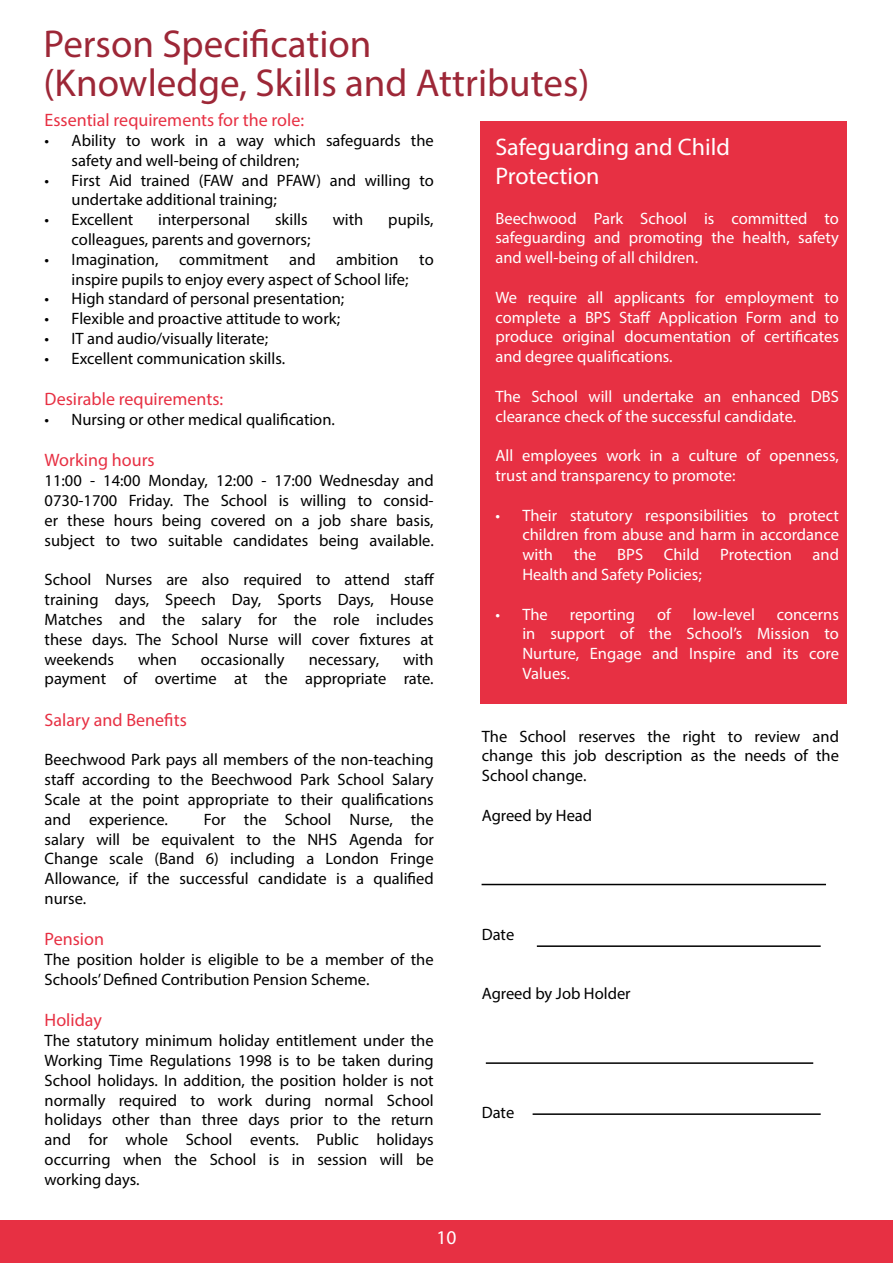
<style>
.page{position:relative;width:893px;height:1263px;background:#fff}
.page>*{position:absolute;margin:0;border:0;box-sizing:border-box;transform-origin:0 0}
.t1{font:39px/39px "Myriad Pro";color:#9d2737}
.t2{font:24px/28.8px "Myriad Pro";color:#fff}
.t3{font:19.5px "Myriad Pro";color:#fff}
.t4{font:18px "Myriad Pro";color:#e73043}
.t5{font:16.5px/19.8px "Myriad Pro";color:#000;text-align:justify}
.t6{font:16.5px/19.8px "Myriad Pro";color:#fff;text-align:justify}
</style>
<div class="page">
<div style="left:0;top:1220px;width:893px;height:43px;background:#e73043"></div>
<div style="left:480px;top:121px;width:367px;height:583px;background:#e73043"></div>
<hr style="left:482px;top:884px;width:344px;height:1px;background:#000">
<hr style="left:537px;top:945px;width:284px;height:2px;background:#000">
<hr style="left:486px;top:1062px;width:327px;height:2px;background:#000">
<hr style="left:533px;top:1113px;width:288px;height:2px;background:#000">
<h1 class="t1" style="left:44px;top:24px;width:547px">Person Specification<br>(Knowledge, Skills and Attributes)</h1>
<h2 class="t2" style="left:495px;top:132px;width:236px">Safeguarding and Child<br>Protection</h2>
<p class="t6" style="left:495px;top:208px;width:345px">Beechwood Park School is committed to safeguarding and promoting the health, safety and well-being of all children.</p>
<p class="t6" style="left:495px;top:287px;width:345px">We require all applicants for employment to complete a BPS Staff Application Form and to produce original documentation of certificates and degree qualifications.</p>
<p class="t6" style="left:495px;top:386px;width:345px">The School will undertake an enhanced DBS clearance check of the successful candidate.</p>
<p class="t6" style="left:495px;top:445px;width:345px">All employees work in a culture of openness, trust and transparency to promote:</p>
<p class="t6" style="left:522px;top:505px;width:318px;text-indent:-27px">• Their statutory responsibilities to protect children from abuse and harm in accordance with</p>
<p class="t4" style="left:45px;top:109px;width:261px">Essential requirements for the role:</p>
<p class="t5" style="left:72px;top:130px;width:364px;text-indent:-27px">• Ability to work in a way which safeguards the safety and well-being of children;</p>
<p class="t5" style="left:72px;top:170px;width:364px;text-indent:-27px">• First Aid trained (FAW and PFAW) and willing to undertake additional training;</p>
<p class="t5" style="left:45px;top:210px;width:90px">• Excellent</p>
<p class="t5" style="left:158px;top:210px;width:93px">interpersonal</p>
<p class="t5" style="left:275px;top:210px;width:34px">skills</p>
<p class="t5" style="left:333px;top:210px;width:32px">with</p>
<p class="t5" style="left:388px;top:210px;width:47px">pupils,</p>
<p class="t5" style="left:72px;top:229px;width:240px">colleagues, parents and governors;</p>
<p class="t5" style="left:45px;top:249px;width:391px;text-align:center">• Imagination, commitment and ambition to inspire pupils to enjoy every aspect of School life;</p>
<p class="t5" style="left:45px;top:289px;width:301px">• High standard of personal presentation;</p>
<p class="t5" style="left:45px;top:309px;width:297px">• Flexible and proactive attitude to work;</p>
<p class="t5" style="left:45px;top:328px;width:225px">• IT and audio/visually literate;</p>
<p class="t5" style="left:45px;top:348px;width:242px">• Excellent communication skills.</p>
<p class="t4" style="left:45px;top:388px;width:180px">Desirable requirements:</p>
<p class="t5" style="left:45px;top:409px;width:292px">• Nursing or other medical qualification.</p>
<p class="t4" style="left:45px;top:449px;width:112px">Working hours</p>
<p class="t5" style="left:45px;top:471px;width:391px">11:00 - 14:00 Monday, 12:00 - 17:00 Wednesday and 0730-1700 Friday. The School is willing to consid&shy;er these hours being covered on a job share basis, subject to two suitable candidates being available.</p>
<p class="t5" style="left:45px;top:570px;width:391px">School Nurses are also required to attend staff training days, Speech Day, Sports Days, House Matches and the salary for the role includes these days. The School Nurse will cover fixtures at weekends</p>
<p class="t6" style="left:574px;top:544px;width:24px">the</p>
<p class="t6" style="left:617px;top:544px;width:27px">BPS</p>
<p class="t6" style="left:664px;top:544px;width:37px">Child</p>
<p class="t6" style="left:720px;top:544px;width:73px">Protection</p>
<p class="t6" style="left:812px;top:544px;width:28px">and</p>
<p class="t6" style="left:522px;top:564px;width:181px">Health and Safety Policies;</p>
<p class="t6" style="left:495px;top:604px;width:54px">• The</p>
<p class="t6" style="left:570px;top:604px;width:67px">reporting</p>
<p class="t6" style="left:657px;top:604px;width:15px">of</p>
<p class="t6" style="left:693px;top:604px;width:64px">low-level</p>
<p class="t6" style="left:522px;top:604px;width:318px;text-indent:254px">concerns in support of the School’s Mission to Nurture, Engage and Inspire and its core Values.</p>
<p class="t5" style="left:45px;top:649px;width:391px;text-align:right">with<br>payment of overtime at the appropriate rate.</p>
<p class="t4" style="left:45px;top:708px;width:144px">Salary and Benefits</p>
<p class="t5" style="left:45px;top:750px;width:391px">Beechwood Park pays all members of the non-teaching staff according to the Beechwood Park School Salary Scale at the point appropriate to their qualifications and experience.</p>
<p class="t5" style="left:138px;top:649px;width:40px">when</p>
<p class="t5" style="left:201px;top:649px;width:85px">occasionally</p>
<p class="t5" style="left:309px;top:649px;width:72px">necessary,</p>
<p class="t5" style="left:482px;top:726px;width:359px">The School reserves the right to review and change this job description as the needs of the School change.</p>
<p class="t5" style="left:482px;top:805px;width:112px">Agreed by Head</p>
<p class="t5" style="left:45px;top:809px;width:391px;text-indent:159px">For the School Nurse, the salary will be equivalent to the NHS Agenda for Change scale (Band 6) including a London Fringe Allowance, if the successful candidate is a qualified nurse.</p>
<p class="t4" style="left:45px;top:928px;width:61px">Pension</p>
<p class="t5" style="left:45px;top:949px;width:391px">The position holder is eligible to be a member of the<br>Schools’ Defined Contribution Pension Scheme.</p>
<p class="t4" style="left:45px;top:1009px;width:59px">Holiday</p>
<p class="t5" style="left:45px;top:1030px;width:391px">The statutory minimum holiday entitlement under the Working Time Regulations 1998 is to be taken during School holidays. In addition, the position holder is not normally required to work during normal School holidays other than three days prior to the return and for whole School events. Public holidays occurring when the School is in session will be working days.</p>
<p class="t5" style="left:482px;top:924px;width:34px">Date</p>
<p class="t5" style="left:482px;top:983px;width:150px">Agreed by Job Holder</p>
<p class="t5" style="left:482px;top:1102px;width:34px">Date</p>
<p class="t3" style="left:436px;top:1225px;width:22px">10</p>
</div>
